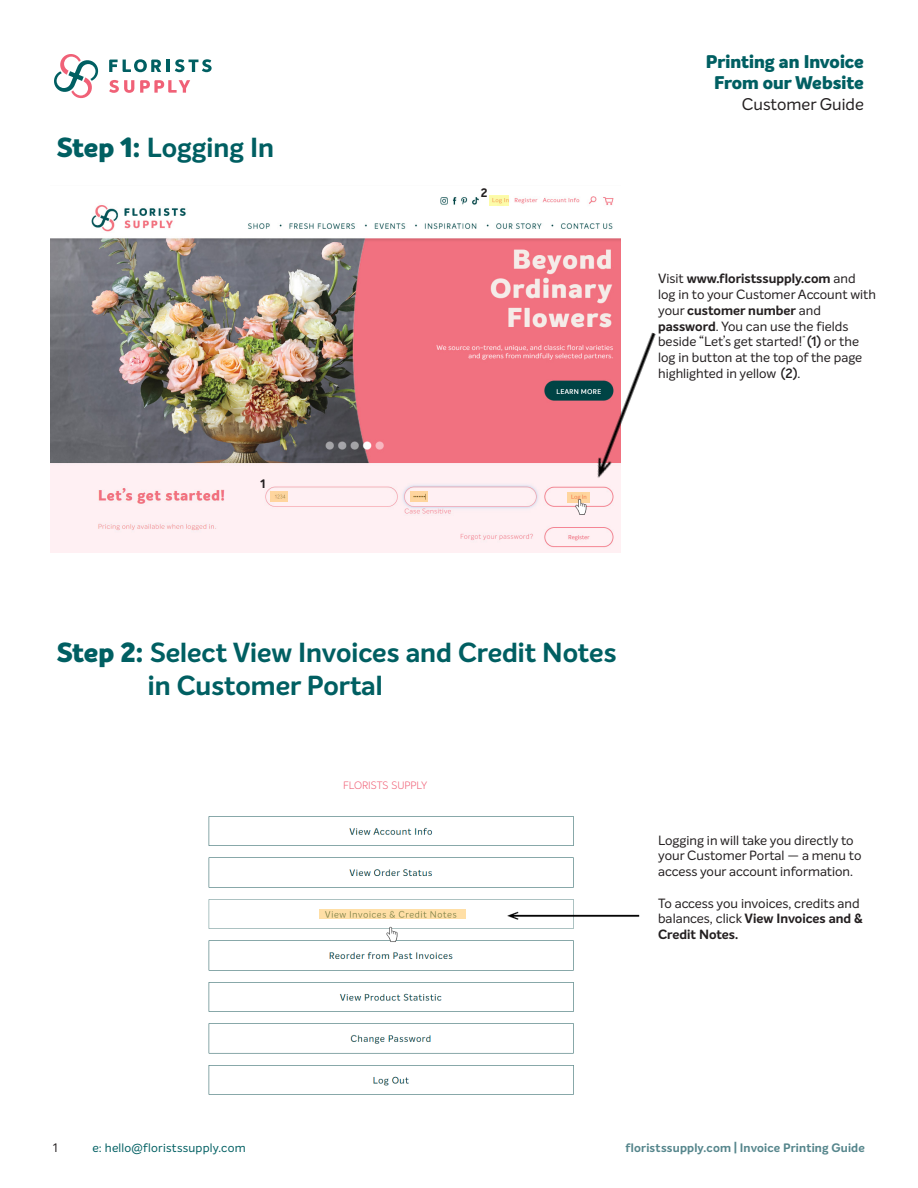
<style>
.page{position:relative;width:918px;height:1188px;background:#fff}
.page>*{position:absolute;margin:0;border:0;box-sizing:border-box;transform-origin:0 0}
.t1{font:700 27px/32.4px "Intelo";color:#005f62}
.t2{font:800 18px/21px "Intelo";color:#005f62;text-align:center}
.t3{font:16.5px "Intelo";color:#231f20}
.t4{font:13.2px/15.8px "Intelo";color:#231f20}
.t5{font:700 12px "Intelo";letter-spacing:.015em;color:#56868c}
.t6{font:12px "Intelo";letter-spacing:.015em;color:#005f62}
.t7{font:700 12px "Intelo";color:#231f20}
.t8{font:12px "Intelo";color:#231f20}
.t9{font:300 10.5px "Intelo";letter-spacing:-.005em;color:#f06177}
.s1{font-weight:800}
.s2{font-weight:700}
.s3{font-weight:600}
</style>
<div class="page">
<img style="left:50px;top:195px;width:571px;height:358px">
<svg style="left:271px;top:491px;width:17px;height:11px"></svg>
<svg style="left:490px;top:195px;width:19px;height:11px"></svg>
<svg style="left:410px;top:491px;width:17px;height:11px"></svg>
<svg style="left:567px;top:496px;width:22px;height:7px"></svg>
<svg style="left:54px;top:54px;width:45px;height:44px"></svg>
<svg style="left:109px;top:59px;width:52px;height:13px"></svg>
<hr style="left:166px;top:60px;width:4px;height:12px;background:#005f62">
<svg style="left:175px;top:59px;width:37px;height:13px"></svg>
<svg style="left:109px;top:80px;width:25px;height:13px"></svg>
<svg style="left:140px;top:80px;width:50px;height:13px"></svg>
<img style="left:512px;top:302px;width:144px;height:194px">
<img style="left:208px;top:816px;width:366px;height:279px">
<svg style="left:319px;top:909px;width:147px;height:10px"></svg>
<img style="left:503px;top:865px;width:137px;height:99px">
<img style="left:384px;top:926px;width:17px;height:19px">
<img style="left:573px;top:498px;width:17px;height:19px">
<p class="t1" style="left:57px;top:132px;width:219px"><span class="s1">Step 1:</span> Logging In</p>
<p class="t7" style="left:260px;top:476px;width:7px">1</p>
<p class="t7" style="left:481px;top:185px;width:8px">2</p>
<p class="t2" style="left:706px;top:52px;width:160px">Printing an Invoice<br>From our Website</p>
<p class="t3" style="left:742px;top:94px;width:124px">Customer Guide</p>
<p class="t4" style="left:658px;top:271px;width:219px">Visit <span class="s2">www.floristssupply.com</span> and log in to your Customer Account with your <span class="s2">customer number</span> and <span class="s2">password</span>. You can use the fields beside “Let’s get started!<sup>”</sup> <span class="s3">(1)</span> or the log in button at the top of the page highlighted in yellow <span class="s3">(2)</span>.</p>
<p class="t1" style="left:148px;top:637px;width:470px;text-indent:-91px"><span class="s1">Step 2:</span> Select View Invoices and Credit Notes in Customer Portal</p>
<p class="t9" style="left:343px;top:778px;width:85px">FLORISTS SUPPLY</p>
<p class="t4" style="left:658px;top:832px;width:205px">Logging in will take you directly to your Customer Portal — a menu to access your account information.</p>
<p class="t4" style="left:658px;top:895px;width:206px">To access you invoices, credits and balances, click <span class="s2">View Invoices and &amp;<br>Credit Notes.</span></p>
<p class="t8" style="left:53px;top:1140px;width:6px">1</p>
<p class="t6" style="left:92px;top:1140px;width:155px">e: hello@floristssupply.com</p>
<p class="t5" style="left:626px;top:1140px;width:241px">floristssupply.com | Invoice Printing Guide</p>
</div>
